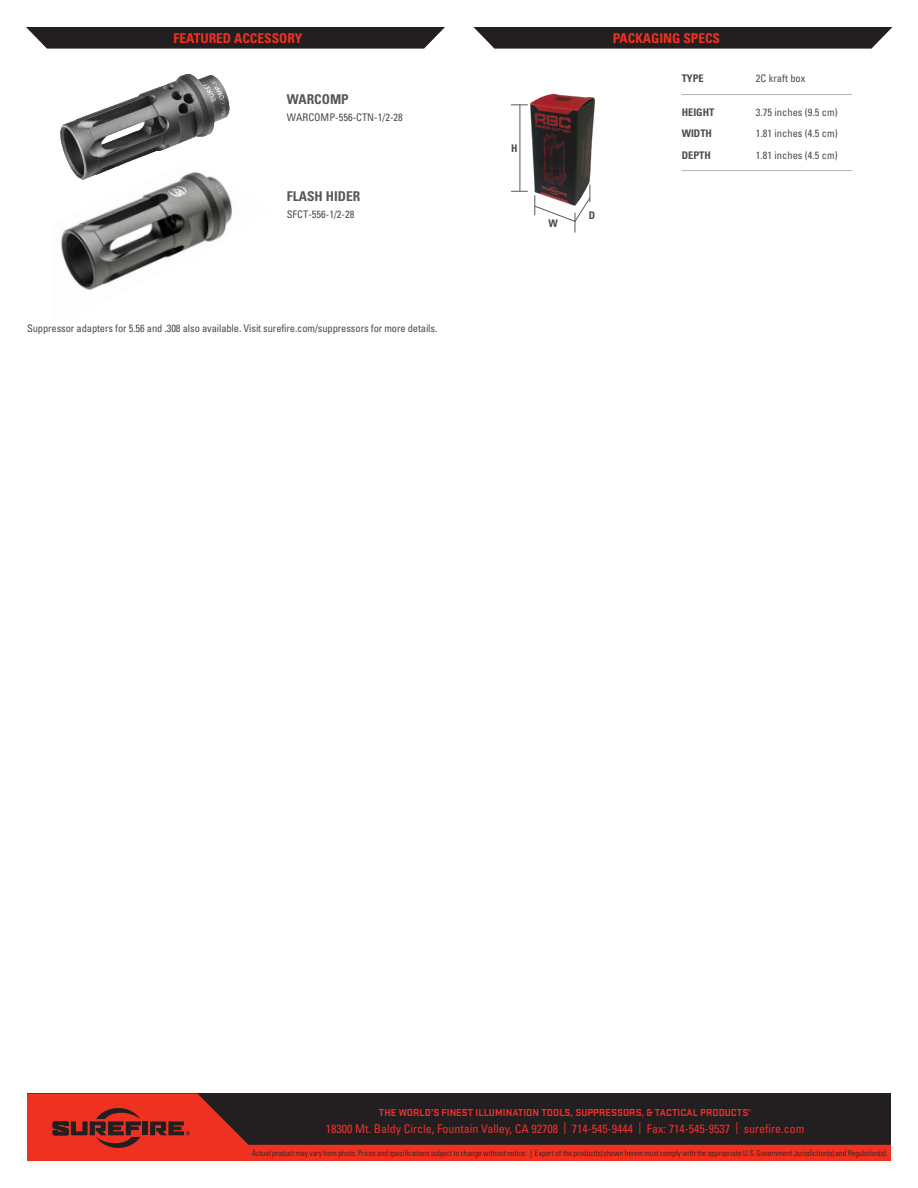
<style>
.page{position:relative;width:918px;height:1188px;background:#fff}
.page>*{position:absolute;margin:0;border:0;box-sizing:border-box;transform-origin:0 0}
.Section_Header{font:700 condensed 13.5px "Univers LT Std";color:#ef3122}
.Accessories_-_Header{font:700 condensed 13.5px "Univers LT Std";color:#57585a}
.t1{font:condensed 12px "Univers LT Std";color:#ea312e}
.Specs_-_Main{font:condensed 10.5px "Univers LT Std";letter-spacing:-.01em;color:#4b4c4d}
.t2{font:700 10.5px "Stratum 2";color:#ea312e}
.Specs_-_Main-2{font:700 condensed 10.5px "Univers LT Std";color:#4b4c4d}
.t3{font:300 condensed 8.1px "Univers LT Std";color:#231f20}
</style>
<div class="page">
<svg style="left:27px;top:1094px;width:864px;height:67px;background:#6e2520"></svg>
<div style="left:143px;top:1121px;width:5px;height:14px;background:#231f20"></div>
<svg style="left:53px;top:1108px;width:88px;height:40px;background:#a62a21"></svg>
<svg style="left:150px;top:1121px;width:40px;height:14px"></svg>
<img style="left:511px;top:93px;width:84px;height:98px">
<img style="left:60px;top:73px;width:170px;height:88px">
<svg style="left:473px;top:27px;width:419px;height:22px;background:#312d2e"></svg>
<svg style="left:26px;top:27px;width:419px;height:22px;background:#312d2e"></svg>
<hr style="left:682px;top:94px;width:74px;height:1px;background:#b2b3b7">
<hr style="left:756px;top:94px;width:96px;height:1px;background:#b2b3b7">
<hr style="left:682px;top:170px;width:74px;height:1px;background:#b2b3b7">
<hr style="left:756px;top:170px;width:96px;height:1px;background:#b2b3b7">
<hr style="left:520px;top:105px;width:1px;height:86px;background:#57585a">
<svg style="left:511px;top:105px;width:17px;height:1px"></svg>
<svg style="left:511px;top:191px;width:17px;height:1px"></svg>
<svg style="left:534px;top:185px;width:57px;height:48px"></svg>
<img style="left:60px;top:161px;width:172px;height:129px">
<p class="Section_Header" style="left:173px;top:30px;width:130px">FEATURED ACCESSORY</p>
<p class="Section_Header" style="left:613px;top:30px;width:109px">PACKAGING SPECS</p>
<p class="Accessories_-_Header" style="left:287px;top:91px;width:64px">WARCOMP</p>
<p class="Specs_-_Main" style="left:287px;top:110px;width:118px">WARCOMP-556-CTN-1/2-28</p>
<p class="Accessories_-_Header" style="left:287px;top:188px;width:75px">FLASH HIDER</p>
<p class="Specs_-_Main" style="left:287px;top:208px;width:69px">SFCT-556-1/2-28</p>
<p class="Specs_-_Main" style="left:27px;top:322px;width:412px">Suppressor adapters for 5.56 and .308 also available. Visit surefire.com/suppressors for more details.</p>
<p class="Specs_-_Main-2" style="left:511px;top:142px;width:8px">H</p>
<p class="Specs_-_Main-2" style="left:548px;top:216px;width:11px">W</p>
<p class="Specs_-_Main-2" style="left:589px;top:208px;width:8px">D</p>
<p class="Specs_-_Main-2" style="left:682px;top:72px;width:24px">TYPE</p>
<p class="Specs_-_Main" style="left:756px;top:71px;width:51px">2C kraft box</p>
<p class="Specs_-_Main-2" style="left:682px;top:106px;width:34px">HEIGHT</p>
<p class="Specs_-_Main" style="left:756px;top:105px;width:83px">3.75 inches (9.5 cm)</p>
<p class="Specs_-_Main-2" style="left:682px;top:127px;width:32px">WIDTH</p>
<p class="Specs_-_Main" style="left:756px;top:127px;width:83px">1.81 inches (4.5 cm)</p>
<p class="Specs_-_Main-2" style="left:682px;top:149px;width:31px">DEPTH</p>
<p class="Specs_-_Main" style="left:756px;top:149px;width:83px">1.81 inches (4.5 cm)</p>
<p class="t2" style="left:379px;top:1105px;width:374px">THE WORLD’S FINEST ILLUMINATION TOOLS, SUPPRESSORS, &amp; TACTICAL PRODUCTS<sup>®</sup></p>
<h2 class="t1" style="left:326px;top:1121px;width:480px">18300 Mt. Baldy Circle, Fountain Valley, CA 92708 | 714-545-9444 | Fax: 714-545-9537 | surefire.com</h2>
<p class="t3" style="left:252px;top:1148px;width:637px">Actual product may vary from photo. Prices and specifications subject to change without notice. | Export of the product(s) shown herein must comply with the appropriate U.S. Government Jurisdiction(s) and Regulation(s).</p>
</div>
